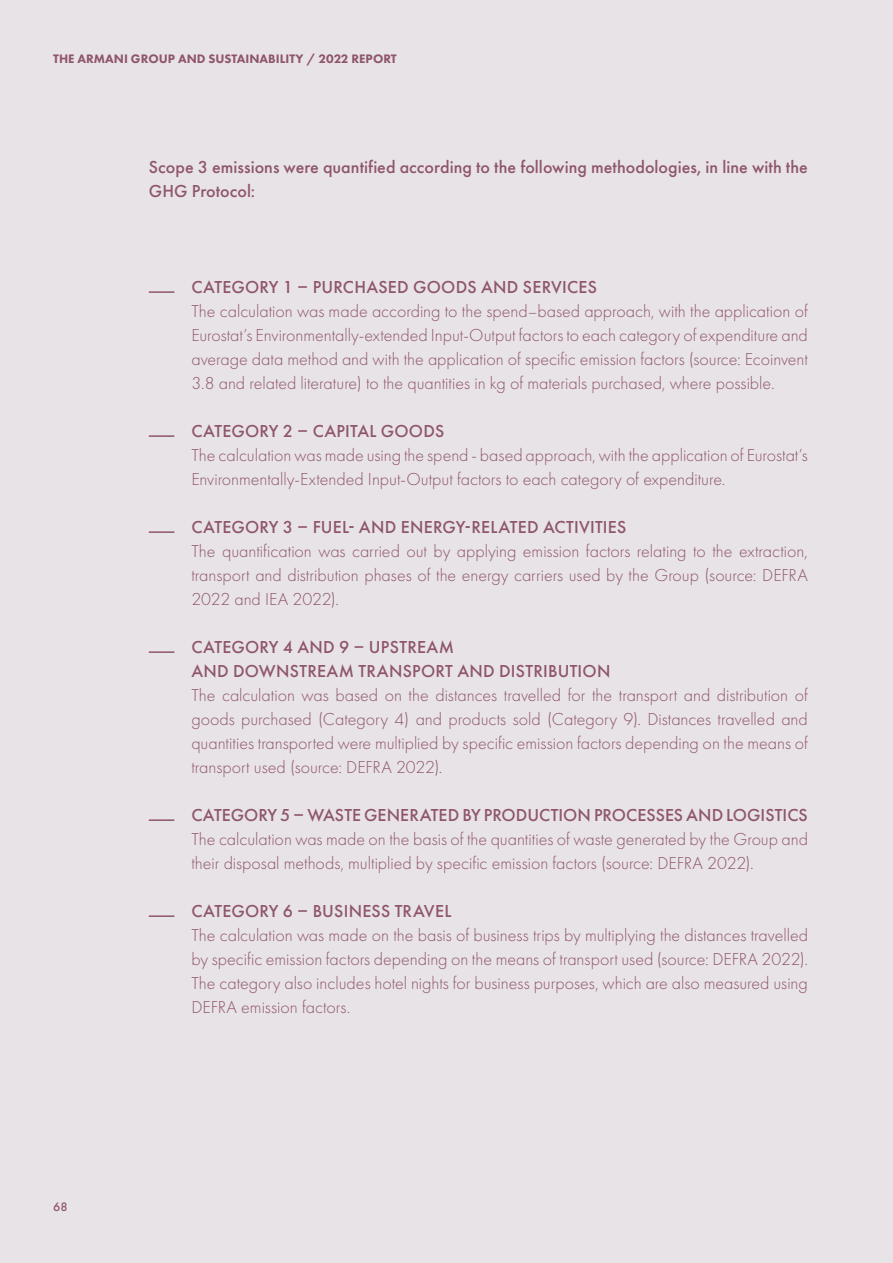
<style>
.page{position:relative;width:893px;height:1263px;background:#e8e3e6}
.page>*{position:absolute;margin:0;border:0;box-sizing:border-box;transform-origin:0 0}
.t1{font:300 18px/24px "Futura PT";color:#8e556b;text-align:justify}
.t2{font:500 18px/24px "Futura PT";letter-spacing:.005em;color:#8e556b}
.t3{font:800 12.75px "Futura PT";color:#8e556b}
.t4{font:500 12.75px "Futura PT";color:#8e556b}
</style>
<div class="page">
<hr style="left:149px;top:291px;width:25px;height:2px;background:#8e556b">
<hr style="left:149px;top:435px;width:25px;height:2px;background:#8e556b">
<hr style="left:149px;top:531px;width:25px;height:2px;background:#8e556b">
<hr style="left:149px;top:651px;width:25px;height:2px;background:#8e556b">
<hr style="left:149px;top:819px;width:25px;height:2px;background:#8e556b">
<hr style="left:149px;top:915px;width:25px;height:2px;background:#8e556b">
<p class="t3" style="left:53px;top:51px;width:345px">THE ARMANI GROUP AND SUSTAINABILITY / 2022 REPORT</p>
<p class="t2" style="left:149px;top:155px;width:661px">Scope 3 emissions were quantified according to the following methodologies, in line with the<br>GHG Protocol:</p>
<p class="t4" style="left:53px;top:1199px;width:16px">68</p>
<p class="t2" style="left:191px;top:275px;width:407px">CATEGORY 1 – PURCHASED GOODS AND SERVICES</p>
<p class="t1" style="left:191px;top:299px;width:618px">The calculation was made according to the spend–based approach, with the application of Eurostat’s Environmentally-extended Input-Output factors to each category of expenditure and average data method and with the application of specific emission factors (source: Ecoinvent 3.8 and related literature) to the quantities in kg of materials purchased, where possible.</p>
<p class="t2" style="left:191px;top:419px;width:254px">CATEGORY 2 – CAPITAL GOODS</p>
<p class="t1" style="left:191px;top:443px;width:618px">The calculation was made using the spend - based approach, with the application of Eurostat’s<br>Environmentally-Extended Input-Output factors to each category of expenditure.</p>
<p class="t2" style="left:191px;top:515px;width:436px">CATEGORY 3 – FUEL- AND ENERGY-RELATED ACTIVITIES</p>
<p class="t1" style="left:191px;top:539px;width:618px">The quantification was carried out by applying emission factors relating to the extraction, transport and distribution phases of the energy carriers used by the Group (source: DEFRA 2022 and IEA 2022).</p>
<p class="t2" style="left:191px;top:635px;width:420px">CATEGORY 4 AND 9 – UPSTREAM<br>AND DOWNSTREAM TRANSPORT AND DISTRIBUTION</p>
<p class="t1" style="left:191px;top:683px;width:618px">The calculation was based on the distances travelled for the transport and distribution of goods purchased (Category 4) and products sold (Category 9). Distances travelled and quantities transported were multiplied by specific emission factors depending on the means of transport used (source: DEFRA 2022).</p>
<p class="t2" style="left:191px;top:803px;width:618px">CATEGORY 5 – WASTE GENERATED BY PRODUCTION PROCESSES AND LOGISTICS</p>
<p class="t1" style="left:191px;top:827px;width:618px">The calculation was made on the basis of the quantities of waste generated by the Group and their disposal methods, multiplied by specific emission factors (source: DEFRA 2022).</p>
<p class="t2" style="left:191px;top:899px;width:262px">CATEGORY 6 – BUSINESS TRAVEL</p>
<p class="t1" style="left:191px;top:923px;width:618px">The calculation was made on the basis of business trips by multiplying the distances travelled by specific emission factors depending on the means of transport used (source: DEFRA 2022).<br>The category also includes hotel nights for business purposes, which are also measured using DEFRA emission factors.</p>
</div>
